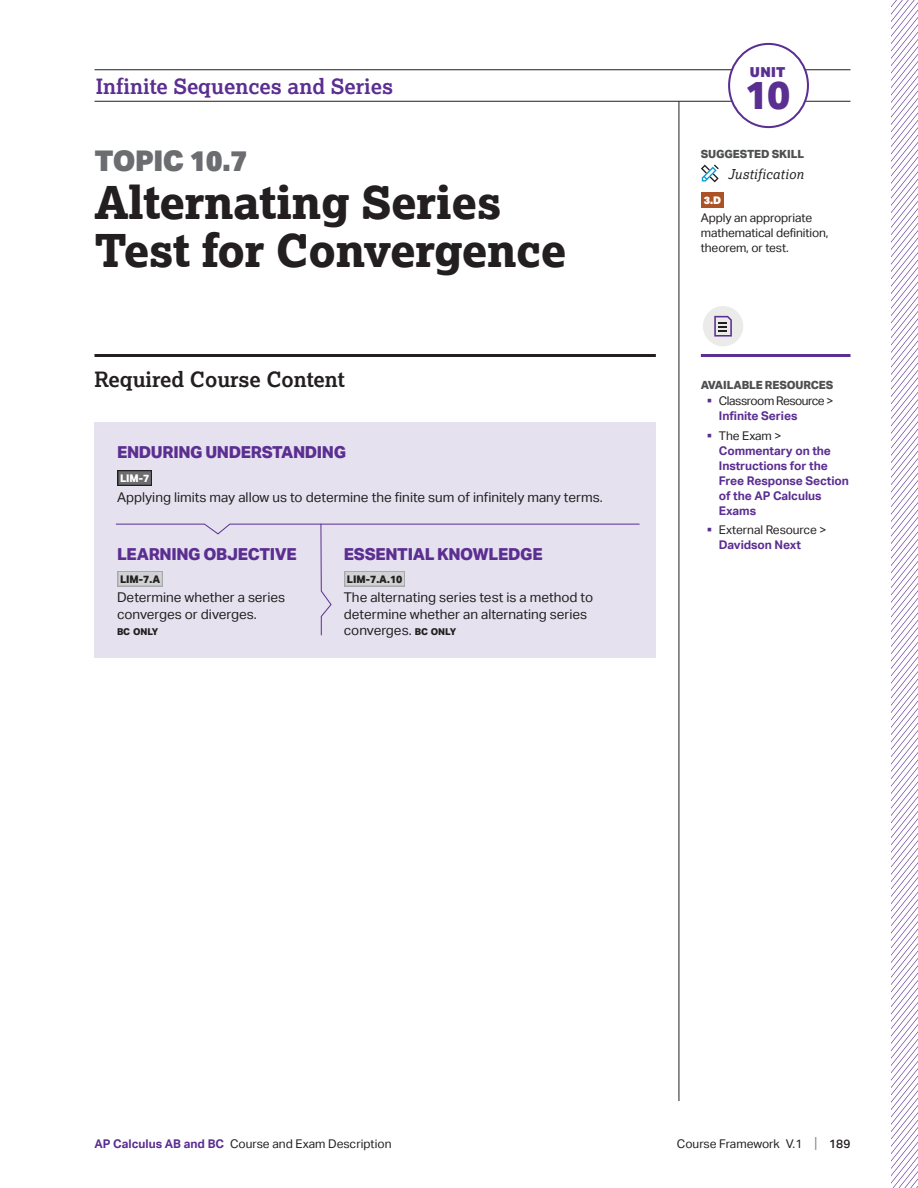
<style>
.page{position:relative;width:918px;height:1188px;background:#fff}
.page>*{position:absolute;margin:0;border:0;box-sizing:border-box;transform-origin:0 0}
.t1{font:800 45px/48px "Lexia";letter-spacing:-.01em;color:#231f20}
.t2{font:800 39.3px "Aktiv Grotesk";color:#5b2e91}
.t3{font:900 28.5px "Aktiv Grotesk";letter-spacing:-.02em;color:#6c6d70}
.t4{font:700 21px "Lexia";color:#5b2e91}
.t5{font:700 21px "Lexia";color:#231f20}
.t6{font:800 16.5px "Aktiv Grotesk";letter-spacing:-.02em;color:#5b2e91}
.t7{font:900 13.8px "Aktiv Grotesk";color:#5b2e91}
.t8{font:13.5px/16.5px "Aktiv Grotesk";color:#231f20}
.t9{font:italic 13.5px "Lexia";letter-spacing:.02em;color:#231f20}
.t10{font:12px/15px "Aktiv Grotesk";letter-spacing:-.01em;color:#231f20}
.t11{font:700 12px/15px "Aktiv Grotesk";letter-spacing:-.005em;color:#5b2e91}
.t12{font:12px/15px "Aktiv Grotesk";letter-spacing:-.035em;color:#231f20}
.t13{font:800 11.25px "Aktiv Grotesk";letter-spacing:-.01em;color:#4e4f50}
.t14{font:800 10.5px "Aktiv Grotesk";color:#231f20}
.t15{font:800 10.5px "Aktiv Grotesk";color:#fff}
.t16{font:900 10.5px "Aktiv Grotesk";color:#fff}
.t17{font:800 9.45px "Aktiv Grotesk";letter-spacing:-.005em;color:#231f20}
.s1{font-weight:800;font-size:9.45px}
.s2{color:#5b2e91}
.s3{font-weight:700;color:#5b2e91}
.s4{font-weight:400;color:#231f20}
.s5{font-size:15px;color:#808285}
.s6{font-weight:500}
</style>
<div class="page">
<hr style="left:679px;top:101px;width:1px;height:1000px;background:#231f20">
<hr style="left:94px;top:69px;width:756px;height:1px;background:#231f20">
<hr style="left:94px;top:101px;width:756px;height:1px;background:#231f20">
<div style="left:729px;top:44px;width:79px;height:83px;background:#fff;border-radius:50%"></div>
<div style="left:728px;top:43px;width:81px;height:85px;border:2px solid #5b2e91;border-radius:50%"></div>
<div style="left:94px;top:524px;width:227px;height:134px;background:#e6e1ef"></div>
<div style="left:321px;top:524px;width:335px;height:134px;background:#e6e1ef"></div>
<div style="left:94px;top:422px;width:562px;height:102px;background:#e6e1ef"></div>
<div style="left:117px;top:470px;width:35px;height:16px;background:#231f20"></div>
<div style="left:118px;top:471px;width:33px;height:14px;background:#6c6d70"></div>
<svg style="left:115px;top:523px;width:525px;height:113px"></svg>
<hr style="left:94px;top:354px;width:562px;height:3px;background:#231f20">
<hr style="left:701px;top:354px;width:149px;height:3px;background:#5b2e91">
<div style="left:703px;top:306px;width:40px;height:40px;background:#ebece9;border-radius:50%"></div>
<svg style="left:714px;top:316px;width:18px;height:21px"></svg>
<div style="left:701px;top:192px;width:23px;height:16px;background:#ac5225"></div>
<svg style="left:701px;top:164px;width:18px;height:18px"></svg>
<div style="left:27px;top:114px;width:36px;height:37px;border:1px solid #231f20;border-radius:50%"></div>
<div style="left:27px;top:578px;width:36px;height:37px;border:1px solid #231f20;border-radius:50%"></div>
<div style="left:27px;top:1037px;width:36px;height:37px;border:1px solid #231f20;border-radius:50%"></div>
<svg style="left:891px;top:0;width:27px;height:1188px"></svg>
<h3 class="t4" style="left:96px;top:73px;width:299px">Infinite Sequences and Series</h3>
<h3 class="t3" style="left:95px;top:143px;width:154px">TOPIC 10.7</h3>
<h1 class="t1" style="left:95px;top:178px;width:473px">Alternating Series<br>Test for Convergence</h1>
<h3 class="t5" style="left:94px;top:366px;width:252px">Required Course Content</h3>
<p class="t6" style="left:117px;top:442px;width:231px">ENDURING UNDERSTANDING</p>
<p class="t15" style="left:120px;top:472px;width:31px">LIM-7</p>
<p class="t8" style="left:117px;top:489px;width:487px">Applying limits may allow us to determine the finite sum of infinitely many terms.</p>
<p class="t6" style="left:117px;top:543px;width:181px">LEARNING OBJECTIVE</p>
<p class="t14" style="left:120px;top:572px;width:42px">LIM-7.A</p>
<p class="t8" style="left:117px;top:589px;width:170px">Determine whether a series converges or diverges.</p>
<p class="t17" style="left:117px;top:626px;width:43px">BC ONLY</p>
<p class="t6" style="left:344px;top:543px;width:200px">ESSENTIAL KNOWLEDGE</p>
<p class="t14" style="left:347px;top:572px;width:57px">LIM-7.A.10</p>
<p class="t8" style="left:344px;top:589px;width:251px">The alternating series test is a method to determine whether an alternating series converges. <span class="s1">BC ONLY</span></p>
<p class="t7" style="left:750px;top:63px;width:37px">UNIT</p>
<h2 class="t2" style="left:745px;top:70px;width:47px">10</h2>
<p class="t13" style="left:701px;top:146px;width:105px">SUGGESTED SKILL</p>
<p class="t9" style="left:728px;top:165px;width:77px">Justification</p>
<p class="t16" style="left:704px;top:193px;width:19px">3.D</p>
<p class="t10" style="left:701px;top:210px;width:129px">Apply an appropriate mathematical definition, theorem, or test.</p>
<p class="t13" style="left:701px;top:377px;width:134px">AVAILABLE RESOURCES</p>
<p class="t12" style="left:719px;top:393px;width:116px;text-indent:-12px"><span class="s2">▪</span> Classroom Resource &gt;<br><span class="s3">Infinite Series</span></p>
<p class="t11" style="left:719px;top:428px;width:132px;text-indent:-12px">▪ <span class="s4">The Exam &gt;<br></span>Commentary on the<br>Instructions for the<br>Free Response Section of the AP Calculus<br>Exams</p>
<p class="t10" style="left:719px;top:522px;width:109px;text-indent:-12px"><span class="s2">▪</span> External Resource &gt;<br><span class="s3">Davidson Next</span></p>
<p class="t10" style="left:94px;top:1136px;width:299px"><span class="s3">AP Calculus AB and BC</span> Course and Exam Description</p>
<p class="t10" style="left:677px;top:1136px;width:175px">Course Framework V.1 <span class="s5">|</span> <span class="s6">189</span></p>
</div>
